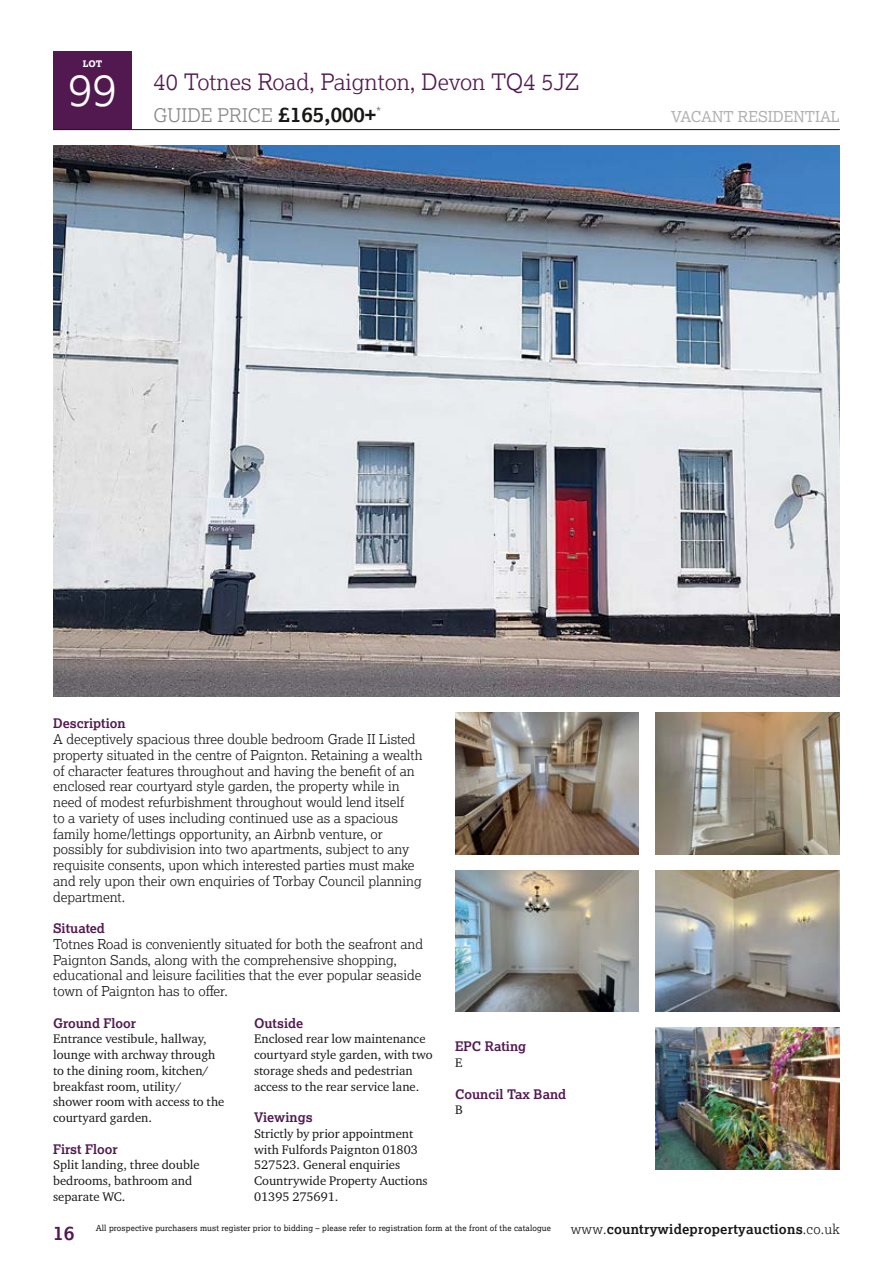
<style>
.page{position:relative;width:893px;height:1263px;background:#fff}
.page>*{position:absolute;margin:0;border:0;box-sizing:border-box;transform-origin:0 0}
.t1{font:300 45px "Lexia";color:#fff}
.t2{font:300 22.5px "Lexia";color:#521951}
.t3{font:700 19.5px "Lexia";color:#521951}
.t4{font:300 18.75px "Lexia";color:#868786}
.t5{font:15px "Lexia";color:#b1b2b3}
.t6{font:300 13.5px/15.8px "Lexia";color:#181716}
.t7{font:700 13.5px "Lexia";letter-spacing:.015em;color:#181716}
.t8{font:13.5px "Lexia";color:#868786}
.t9{font:700 13.2px "Lexia";color:#521951}
.t10{font:12.75px/15.8px "Charter ITC Pro";color:#181716}
.t11{font:800 9px "Lexia";color:#fff}
.t12{font:8.25px "Lexia";letter-spacing:.015em;color:#181716}
.s1{font-weight:700;font-size:21px;color:#181716}
.s2{font-weight:300}
</style>
<div class="page">
<div style="left:53px;top:51px;width:79px;height:79px;background:#521951"></div>
<hr style="left:53px;top:129px;width:787px;height:1px;background:#181716">
<img style="left:53px;top:146px;width:787px;height:551px">
<img style="left:455px;top:713px;width:184px;height:141px">
<img style="left:656px;top:1028px;width:184px;height:141px">
<img style="left:656px;top:870px;width:184px;height:142px">
<img style="left:455px;top:870px;width:184px;height:142px">
<img style="left:656px;top:713px;width:184px;height:141px">
<p class="t11" style="left:83px;top:58px;width:21px">LOT</p>
<h1 class="t1" style="left:68px;top:61px;width:50px">99</h1>
<h2 class="t2" style="left:154px;top:68px;width:427px">40 Totnes Road, Paignton, Devon TQ4 5JZ</h2>
<h3 class="t4" style="left:154px;top:103px;width:224px">GUIDE PRICE <span class="s1">£165,000+</span></h3>
<p class="t5" style="left:671px;top:107px;width:170px">VACANT RESIDENTIAL</p>
<p class="t8" style="left:376px;top:104px;width:7px">*</p>
<p class="t9" style="left:53px;top:715px;width:74px">Description</p>
<p class="t6" style="left:53px;top:731px;width:371px">A deceptively spacious three double bedroom Grade II Listed property situated in the centre of Paignton. Retaining a wealth of character features throughout and having the benefit of an enclosed rear courtyard style garden, the property while in need of modest refurbishment throughout would lend itself<br>to a variety of uses including continued use as a spacious family home/lettings opportunity, an Airbnb venture, or possibly for subdivision into two apartments, subject to any requisite consents, upon which interested parties must make and rely upon their own enquiries of Torbay Council planning department.</p>
<p class="t9" style="left:53px;top:920px;width:53px">Situated</p>
<p class="t6" style="left:53px;top:936px;width:371px">Totnes Road is conveniently situated for both the seafront and Paignton Sands, along with the comprehensive shopping, educational and leisure facilities that the ever popular seaside town of Paignton has to offer.</p>
<p class="t9" style="left:53px;top:1014px;width:84px">Ground Floor</p>
<p class="t10" style="left:53px;top:1031px;width:173px">Entrance vestibule, hallway, lounge with archway through to the dining room, kitchen/ breakfast room, utility/<br>shower room with access to the courtyard garden.</p>
<p class="t9" style="left:53px;top:1140px;width:66px">First Floor</p>
<p class="t10" style="left:53px;top:1157px;width:148px">Split landing, three double bedrooms, bathroom and separate WC.</p>
<p class="t9" style="left:254px;top:1014px;width:51px">Outside</p>
<p class="t10" style="left:254px;top:1031px;width:180px">Enclosed rear low maintenance courtyard style garden, with two storage sheds and pedestrian access to the rear service lane.</p>
<p class="t9" style="left:254px;top:1109px;width:60px">Viewings</p>
<p class="t10" style="left:254px;top:1125px;width:175px">Strictly by prior appointment with Fulfords Paignton 01803<br>527523. General enquiries<br>Countrywide Property Auctions<br>01395 275691.</p>
<p class="t9" style="left:455px;top:1038px;width:73px">EPC Rating</p>
<p class="t10" style="left:455px;top:1054px;width:9px">E</p>
<p class="t9" style="left:455px;top:1085px;width:113px">Council Tax Band</p>
<p class="t10" style="left:455px;top:1102px;width:9px">B</p>
<h3 class="t3" style="left:53px;top:1220px;width:23px">16</h3>
<p class="t7" style="left:571px;top:1221px;width:271px"><span class="s2">www.</span>countrywidepropertyauctions<span class="s2">.co.uk</span></p>
<p class="t12" style="left:96px;top:1222px;width:457px">All prospective purchasers must register prior to bidding – please refer to registration form at the front of the catalogue</p>
</div>
